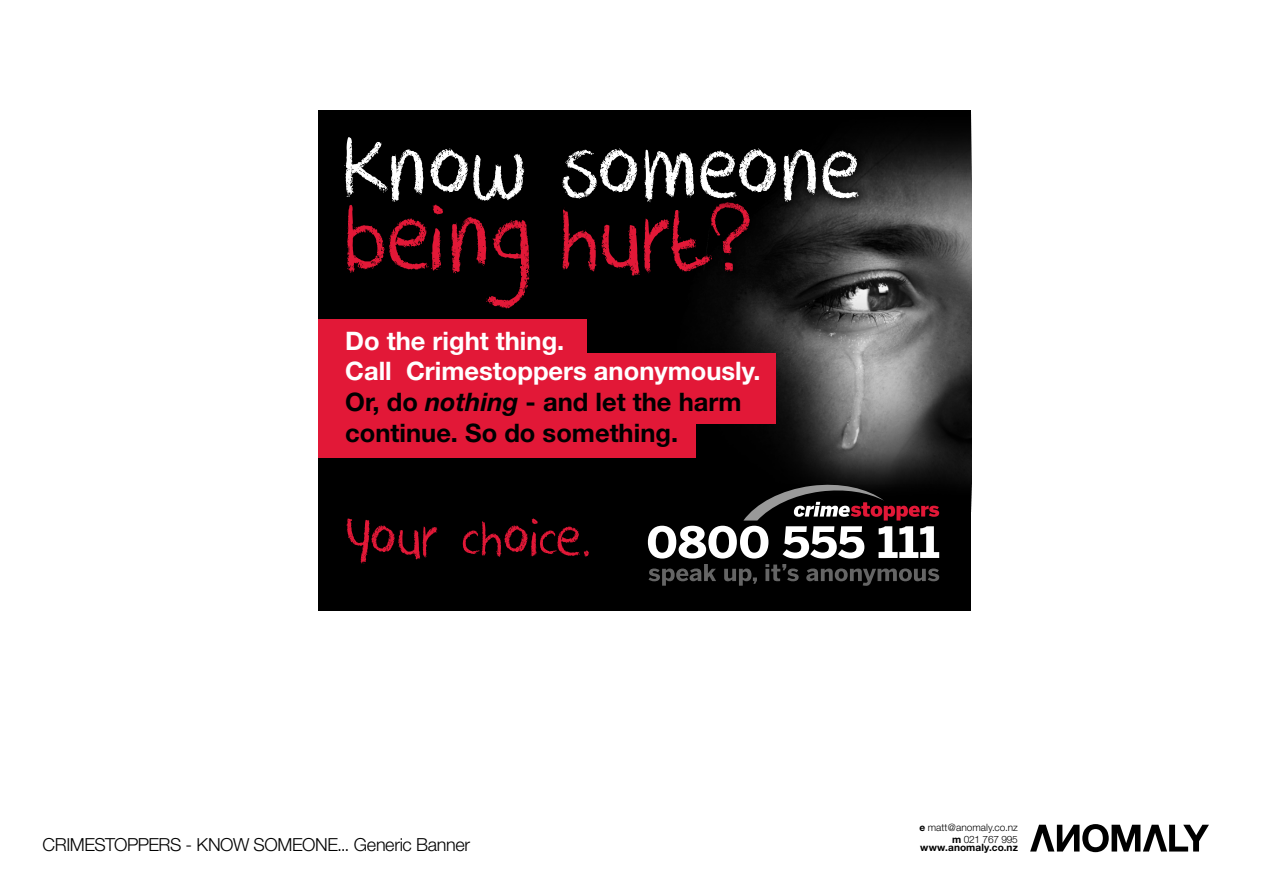
<style>
.page{position:relative;width:1263px;height:893px;background:#fff}
.page>*{position:absolute;margin:0;border:0;box-sizing:border-box;transform-origin:0 0}
.t1{font:60.45px "DK Crayon Crumble";letter-spacing:-.01em;color:#e21837}
.t2{font:700 25.5px/30.6px "Helvetica Neue";color:#fff}
.t3{font:300 18px "Helvetica Neue";letter-spacing:-.02em;color:#000}
.t4{font:300 10.05px/11.6px "Helvetica Neue";color:#000;text-align:right}
.t5{font:700 10.05px "Helvetica Neue";letter-spacing:.01em;color:#000}
.s1{color:#000}
.s2{font-style:italic;color:#000}
.s3{font-weight:700}
</style>
<div class="page">
<svg style="left:1030px;top:824px;width:179px;height:28px"></svg>
<div style="left:318px;top:110px;width:653px;height:500px;background:#000"></div>
<img style="left:726px;top:138px;width:245px;height:345px">
<div style="left:333px;top:189px;width:430px;height:133px;background:#000"></div>
<div style="left:331px;top:124px;width:541px;height:91px;background:#000"></div>
<svg style="left:344px;top:137px;width:515px;height:171px"></svg>
<div style="left:318px;top:417px;width:378px;height:41px;background:#e21837"></div>
<div style="left:318px;top:320px;width:269px;height:74px;background:#e21837"></div>
<div style="left:318px;top:353px;width:458px;height:71px;background:#e21837"></div>
<svg style="left:743px;top:482px;width:196px;height:38px"></svg>
<svg style="left:648px;top:526px;width:291px;height:60px"></svg>
<p class="t2" style="left:345px;top:325px;width:417px">Do the right thing.<br>Call Crimestoppers anonymously.<br><span class="s1">Or, do</span> <span class="s2">nothing</span> <span class="s1">- and let the harm continue. So do something.</span></p>
<h1 class="t1" style="left:344px;top:502px;width:249px">Your choice.</h1>
<p class="t4" style="left:920px;top:822px;width:100px"><span class="s3">e</span> matt@anomaly.co.nz <span class="s3">m</span> 021 767 995</p>
<p class="t3" style="left:43px;top:833px;width:429px">CRIMESTOPPERS - KNOW SOMEONE... Generic Banner</p>
<p class="t5" style="left:920px;top:842px;width:99px">www.anomaly.co.nz</p>
</div>
